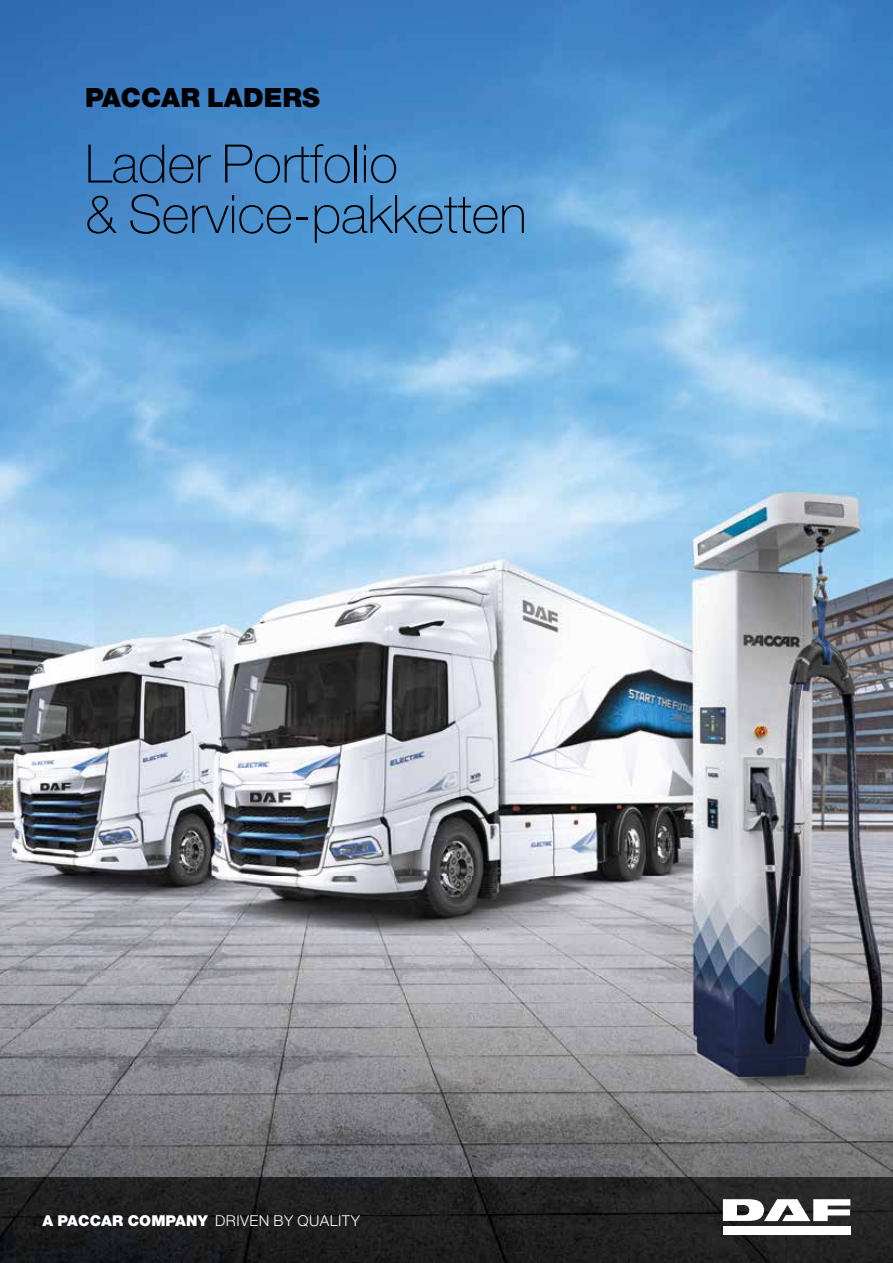
<style>
.page{position:relative;width:893px;height:1263px;background:#fff}
.page>*{position:absolute;margin:0;border:0;box-sizing:border-box;transform-origin:0 0}
.t1{font:100 53.1px/50.4px "Helvetica Neue LT Pro";color:#000}
.t2{font:900 26.55px "Helvetica Neue LT Pro";color:#000}
.t3{font:300 15px "Helvetica Neue LT Pro";letter-spacing:.03em;color:#fff}
.s1{font-weight:900}
</style>
<div class="page">
<img style="left:0;top:0;width:893px;height:1263px">
<div style="left:723px;top:1226px;width:127px;height:8px;background:#fff"></div>
<svg style="left:723px;top:1199px;width:127px;height:22px"></svg>
<p class="t2" style="left:85px;top:82px;width:236px">PACCAR LADERS</p>
<p class="t1" style="left:85px;top:138px;width:443px">Lader Portfolio<br>&amp; Service-pakketten</p>
<p class="t3" style="left:43px;top:1211px;width:319px"><span class="s1">A PACCAR COMPANY</span> DRIVEN BY QUALITY</p>
</div>
